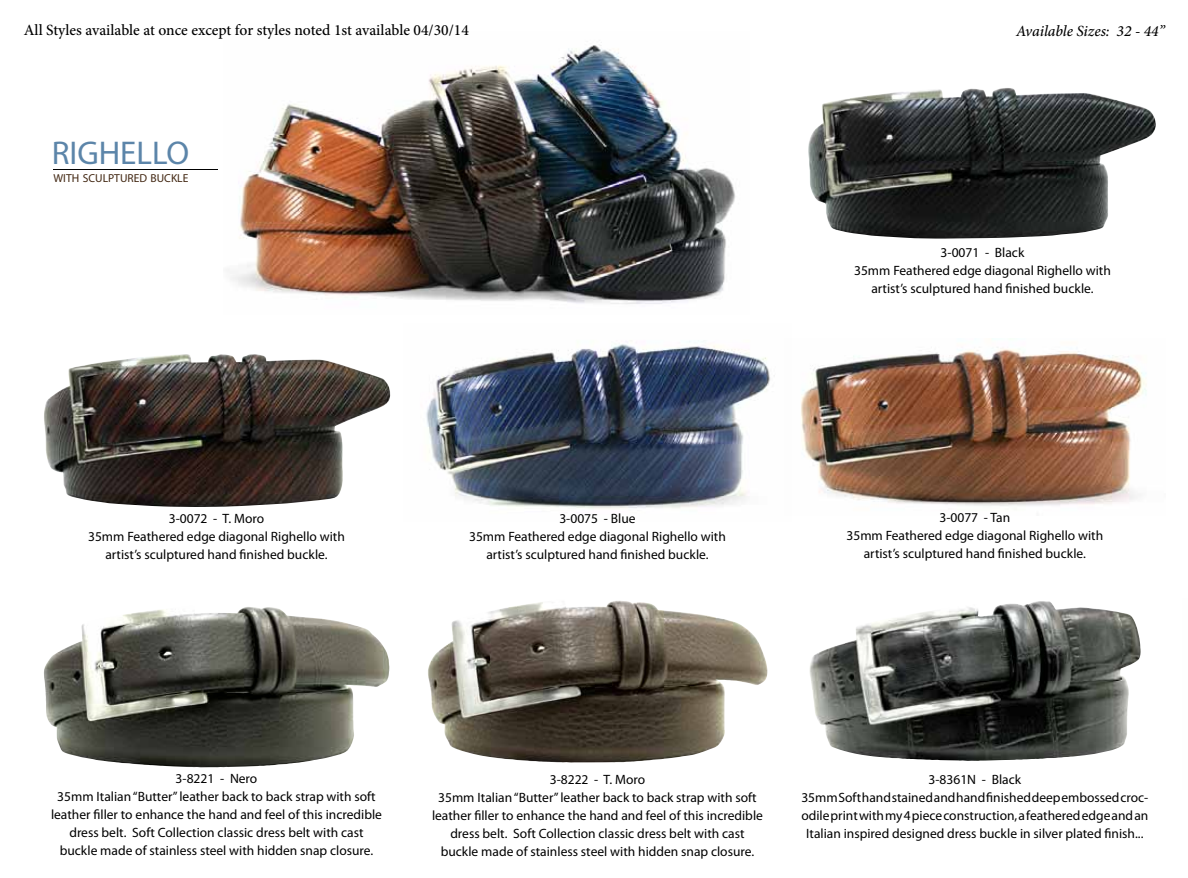
<style>
.page{position:relative;width:1188px;height:878px;background:#fff}
.page>*{position:absolute;margin:0;border:0;box-sizing:border-box;transform-origin:0 0}
.t1{font:33px "Myriad";color:#5c85a9}
.t2{font:500 15.6px "Minion Pro";color:#000}
.t3{font:italic 500 15.6px "Minion Pro";letter-spacing:-.005em;color:#000}
.t4{font:13.5px/18px "Myriad Pro";color:#000;text-align:center}
.t5{font:11.55px "Myriad";color:#432813}
</style>
<div class="page">
<img style="left:808px;top:88px;width:348px;height:150px">
<img style="left:44px;top:607px;width:346px;height:160px">
<img style="left:428px;top:600px;width:340px;height:162px">
<img style="left:809px;top:602px;width:332px;height:159px">
<img style="left:426px;top:340px;width:349px;height:169px">
<img style="left:44px;top:354px;width:347px;height:153px">
<img style="left:801px;top:348px;width:346px;height:158px">
<img style="left:228px;top:45px;width:508px;height:259px">
<hr style="left:53px;top:169px;width:165px;height:1px;background:#000">
<p class="t2" style="left:24px;top:20px;width:447px">All Styles available at once except for styles noted 1st available 04/30/14</p>
<h1 class="t1" style="left:52px;top:137px;width:139px">RIGHELLO</h1>
<p class="t5" style="left:54px;top:172px;width:130px">WITH SCULPTURED BUCKLE</p>
<p class="t3" style="left:1016px;top:20px;width:150px">Available Sizes: 32 - 44”</p>
<p class="t4" style="left:854px;top:243px;width:258px">3-0071 - Black<br>35mm Feathered edge diagonal Righello with artist’s sculptured hand finished buckle.</p>
<p class="t4" style="left:88px;top:509px;width:258px">3-0072 - T. Moro<br>35mm Feathered edge diagonal Righello with artist’s sculptured hand finished buckle.</p>
<p class="t4" style="left:469px;top:509px;width:258px">3-0075 - Blue<br>35mm Feathered edge diagonal Righello with artist’s sculptured hand finished buckle.</p>
<p class="t4" style="left:846px;top:508px;width:258px">3-0077 - Tan<br>35mm Feathered edge diagonal Righello with artist’s sculptured hand finished buckle.</p>
<p class="t4" style="left:51px;top:769px;width:332px">3-8221 - Nero<br>35mm Italian “Butter” leather back to back strap with soft leather filler to enhance the hand and feel of this incredible dress belt. Soft Collection classic dress belt with cast buckle made of stainless steel with hidden snap closure.</p>
<p class="t4" style="left:432px;top:771px;width:332px">3-8222 - T. Moro<br>35mm Italian “Butter” leather back to back strap with soft leather filler to enhance the hand and feel of this incredible dress belt. Soft Collection classic dress belt with cast buckle made of stainless steel with hidden snap closure.</p>
<p class="t4" style="left:801px;top:770px;width:348px">3-8361N - Black<br>35mm Soft hand stained and hand finished deep embossed croc&shy;odile print with my 4 piece construction, a feathered edge and an Italian inspired designed dress buckle in silver plated finish...</p>
</div>
